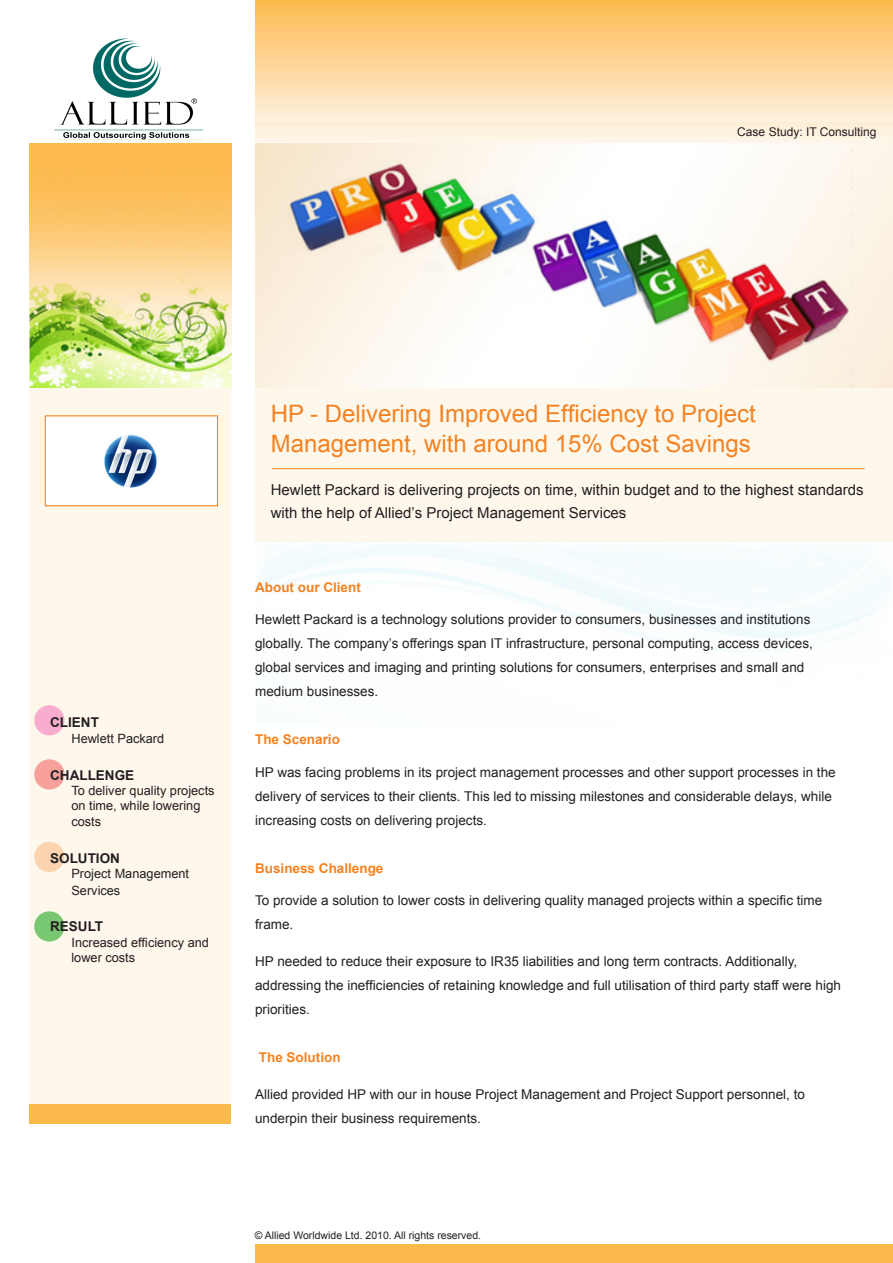
<style>
.page{position:relative;width:893px;height:1263px;background:#fff}
.page>*{position:absolute;margin:0;border:0;box-sizing:border-box;transform-origin:0 0}
.t1{font:24px/30px "Arial";color:#f58220}
.t2{font:15px/22.5px "Arial";color:#231f20}
.t3{font:13.5px/24px "Arial";color:#231f20}
.t4{font:700 13.5px "Arial";color:#f58220}
.t5{font:700 13.5px "Arial";color:#231f20}
.t6{font:12.75px/15.8px "Arial";color:#231f20}
.t7{font:12px "Arial";color:#231f20}
.t8{font:10.5px "Arial";color:#231f20}
</style>
<div class="page">
<svg style="left:255px;top:0;width:638px;height:122px;background:#fdd495"></svg>
<svg style="left:255px;top:122px;width:638px;height:420px;background:#fdf6ea"></svg>
<div style="left:255px;top:1244px;width:638px;height:19px;background:#fcb94b"></div>
<img style="left:255px;top:143px;width:638px;height:245px">
<hr style="left:272px;top:468px;width:593px;height:1px;background:#f58220">
<div style="left:30px;top:388px;width:201px;height:729px;background:#fef7ec"></div>
<div style="left:30px;top:1104px;width:201px;height:20px;background:#fcb94b"></div>
<div style="left:34px;top:705px;width:30px;height:30px;background:#f8adcf;border-radius:50%"></div>
<div style="left:34px;top:759px;width:30px;height:30px;background:#f7a09c;border-radius:50%"></div>
<div style="left:34px;top:842px;width:30px;height:30px;background:#fbd4af;border-radius:50%"></div>
<div style="left:34px;top:911px;width:30px;height:30px;background:#78c771;border-radius:50%"></div>
<img style="left:30px;top:143px;width:201px;height:245px">
<div style="left:45px;top:415px;width:173px;height:91px;background:#fff;border:1px solid #f58220"></div>
<img style="left:104px;top:435px;width:53px;height:53px">
<img style="left:54px;top:39px;width:148px;height:100px">
<p class="t7" style="left:737px;top:124px;width:141px">Case Study: IT Consulting</p>
<p class="t5" style="left:50px;top:713px;width:50px">CLIENT</p>
<p class="t6" style="left:71px;top:731px;width:94px">Hewlett Packard</p>
<p class="t5" style="left:50px;top:766px;width:85px">CHALLENGE</p>
<p class="t6" style="left:71px;top:783px;width:145px">To deliver quality projects on time, while lowering costs</p>
<p class="t5" style="left:50px;top:849px;width:71px">SOLUTION</p>
<p class="t6" style="left:71px;top:866px;width:119px;line-height:16.2px">Project Management<br>Services</p>
<p class="t5" style="left:50px;top:917px;width:55px">RESULT</p>
<p class="t6" style="left:71px;top:934px;width:139px;line-height:15.3px">Increased efficiency and lower costs</p>
<p class="t1" style="left:271px;top:398px;width:487px">HP - Delivering Improved Efficiency to Project<br>Management, with around 15% Cost Savings</p>
<p class="t2" style="left:271px;top:479px;width:594px">Hewlett Packard is delivering projects on time, within budget and to the highest standards with the help of Allied’s Project Management Services</p>
<p class="t4" style="left:255px;top:578px;width:107px">About our Client</p>
<p class="t3" style="left:255px;top:607px;width:559px">Hewlett Packard is a technology solutions provider to consumers, businesses and institutions globally. The company’s offerings span IT infrastructure, personal computing, access devices, global services and imaging and printing solutions for consumers, enterprises and small and medium businesses.</p>
<p class="t4" style="left:255px;top:730px;width:86px">The Scenario</p>
<p class="t3" style="left:255px;top:760px;width:582px">HP was facing problems in its project management processes and other support processes in the delivery of services to their clients. This led to missing milestones and considerable delays, while increasing costs on delivering projects.</p>
<p class="t4" style="left:255px;top:859px;width:130px">Business Challenge</p>
<p class="t3" style="left:255px;top:888px;width:569px">To provide a solution to lower costs in delivering quality managed projects within a specific time frame.</p>
<p class="t3" style="left:255px;top:949px;width:587px">HP needed to reduce their exposure to IR35 liabilities and long term contracts. Additionally, addressing the inefficiencies of retaining knowledge and full utilisation of third party staff were high priorities.</p>
<p class="t4" style="left:259px;top:1048px;width:83px">The Solution</p>
<p class="t3" style="left:255px;top:1082px;width:551px">Allied provided HP with our in house Project Management and Project Support personnel, to underpin their business requirements.</p>
<p class="t8" style="left:255px;top:1228px;width:228px">© Allied Worldwide Ltd. 2010. All rights reserved.</p>
</div>
